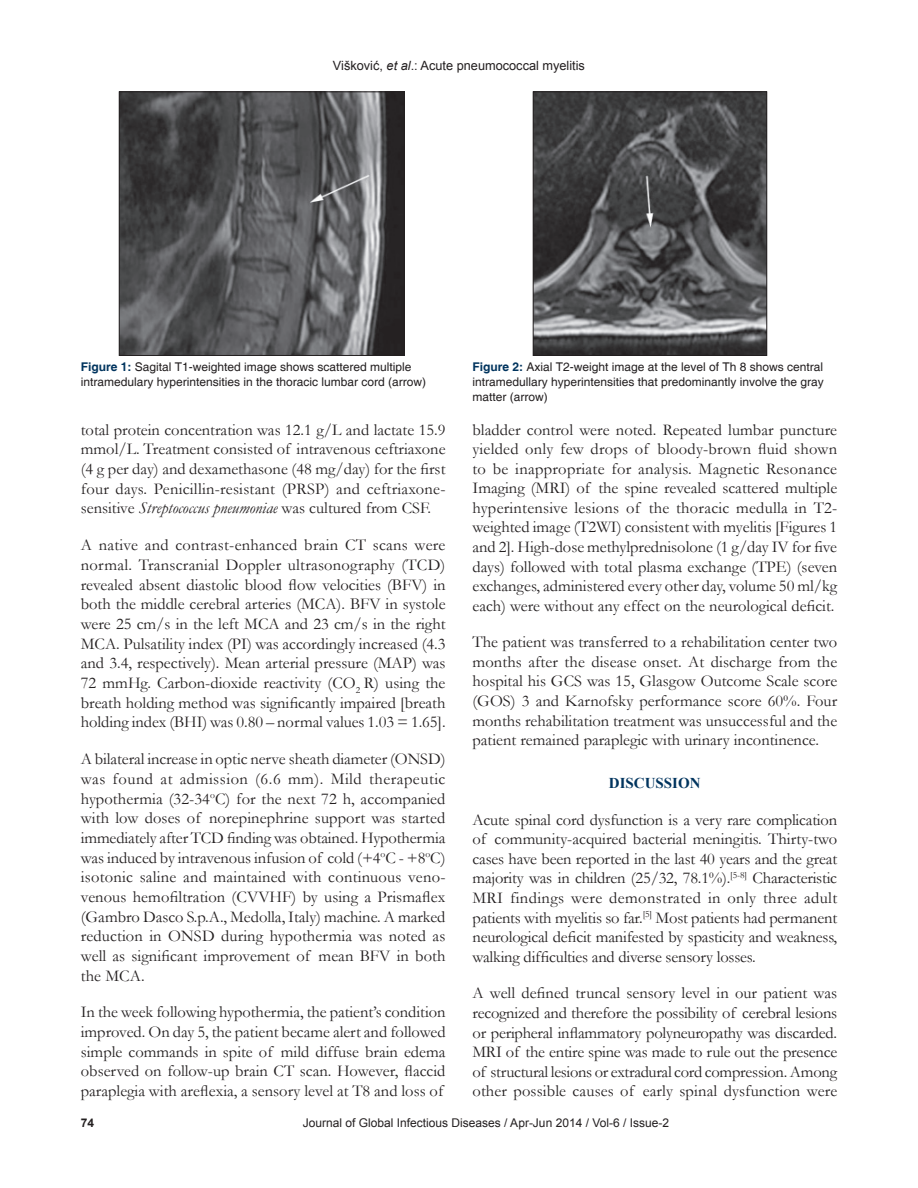
<style>
.page{position:relative;width:918px;height:1188px;background:#fff}
.page>*{position:absolute;margin:0;border:0;box-sizing:border-box;transform-origin:0 0}
.t1{font:16.5px/19.6px "Garamond";color:#231f20;text-align:justify}
.t2{font:700 15px "Times New Roman";color:#00345e}
.t3{font:12.75px "Arial";color:#231f20}
.t4{font:12px/15px "Helvetica";color:#231f20}
.t5{font:12px "Arial";color:#231f20}
.t6{font:700 12px "Arial";color:#231f20}
.s1{font-style:italic}
.s2{font-weight:700;color:#00345e}
</style>
<div class="page">
<img style="left:121px;top:93px;width:282px;height:261px">
<div style="left:119px;top:91px;width:286px;height:265px;border:1px solid #231f20"></div>
<img style="left:535px;top:93px;width:230px;height:261px">
<div style="left:533px;top:91px;width:234px;height:265px;border:1px solid #231f20"></div>
<p class="t3" style="left:333px;top:58px;width:254px">Višković, <span class="s1">et al</span>.: Acute pneumococcal myelitis</p>
<p class="t4" style="left:81px;top:359px;width:347px"><span class="s2">Figure 1:</span> Sagital T1-weighted image shows scattered multiple intramedulary hyperintensities in the thoracic lumbar cord (arrow)</p>
<p class="t4" style="left:472px;top:359px;width:353px;text-align:justify"><span class="s2">Figure 2:</span> Axial T2-weight image at the level of Th 8 shows central intramedullary hyperintensities that predominantly involve the gray matter (arrow)</p>
<p class="t1" style="left:81px;top:420px;width:366px">total protein concentration was 12.1 g/L and lactate 15.9 mmol/L. Treatment consisted of intravenous ceftriaxone (4 g per day) and dexamethasone (48 mg/day) for the first four days. Penicillin-resistant (PRSP) and ceftriaxone&shy;sensitive <span class="s1">Streptococcus pneumoniae</span> was cultured from CSF.</p>
<p class="t1" style="left:81px;top:536px;width:366px">A native and contrast-enhanced brain CT scans were normal. Transcranial Doppler ultrasonography (TCD) revealed absent diastolic blood flow velocities (BFV) in both the middle cerebral arteries (MCA). BFV in systole were 25 cm/s in the left MCA and 23 cm/s in the right MCA. Pulsatility index (PI) was accordingly increased (4.3 and 3.4, respectively). Mean arterial pressure (MAP) was 72 mmHg. Carbon-dioxide reactivity (CO<sub>2</sub> R) using the breath holding method was significantly impaired [breath holding index (BHI) was 0.80 – normal values 1.03 = 1.65].</p>
<p class="t1" style="left:81px;top:749px;width:366px">A bilateral increase in optic nerve sheath diameter (ONSD) was found at admission (6.6 mm). Mild therapeutic hypothermia (32-34<sup>o</sup>C) for the next 72 h, accompanied with low doses of norepinephrine support was started immediately after TCD finding was obtained. Hypothermia was induced by intravenous infusion of cold (+4<sup>o</sup>C - +8<sup>o</sup>C) isotonic saline and maintained with continuous veno&shy;venous hemofiltration (CVVHF) by using a Prismaflex (Gambro Dasco S.p.A., Medolla, Italy) machine. A marked reduction in ONSD during hypothermia was noted as well as significant improvement of mean BFV in both the MCA.</p>
<p class="t1" style="left:81px;top:1003px;width:366px">In the week following hypothermia, the patient’s condition improved. On day 5, the patient became alert and followed simple commands in spite of mild diffuse brain edema observed on follow-up brain CT scan. However, flaccid paraplegia with areflexia, a sensory level at T8 and loss of</p>
<p class="t1" style="left:473px;top:420px;width:366px">bladder control were noted. Repeated lumbar puncture yielded only few drops of bloody-brown fluid shown to be inappropriate for analysis. Magnetic Resonance Imaging (MRI) of the spine revealed scattered multiple hyperintensive lesions of the thoracic medulla in T2- weighted image (T2WI) consistent with myelitis [Figures 1 and 2]. High-dose methylprednisolone (1 g/day IV for five days) followed with total plasma exchange (TPE) (seven exchanges, administered every other day, volume 50 ml/kg each) were without any effect on the neurological deficit.</p>
<p class="t1" style="left:473px;top:633px;width:366px">The patient was transferred to a rehabilitation center two months after the disease onset. At discharge from the hospital his GCS was 15, Glasgow Outcome Scale score (GOS) 3 and Karnofsky performance score 60%. Four months rehabilitation treatment was unsuccessful and the patient remained paraplegic with urinary incontinence.</p>
<p class="t2" style="left:609px;top:775px;width:93px">DISCUSSION</p>
<p class="t1" style="left:472px;top:810px;width:366px">Acute spinal cord dysfunction is a very rare complication of community-acquired bacterial meningitis. Thirty-two cases have been reported in the last 40 years and the great majority was in children (25/32, 78.1%).<sup>[5-8]</sup> Characteristic MRI findings were demonstrated in only three adult patients with myelitis so far.<sup>[5]</sup> Most patients had permanent neurological deficit manifested by spasticity and weakness, walking difficulties and diverse sensory losses.</p>
<p class="t1" style="left:473px;top:984px;width:366px">A well defined truncal sensory level in our patient was recognized and therefore the possibility of cerebral lesions or peripheral inflammatory polyneuropathy was discarded.<br>MRI of the entire spine was made to rule out the presence of structural lesions or extradural cord compression. Among other possible causes of early spinal dysfunction were</p>
<p class="t6" style="left:81px;top:1117px;width:15px">74</p>
<p class="t5" style="left:303px;top:1117px;width:368px">Journal of Global Infectious Diseases / Apr-Jun 2014 / Vol-6 / Issue-2</p>
</div>
